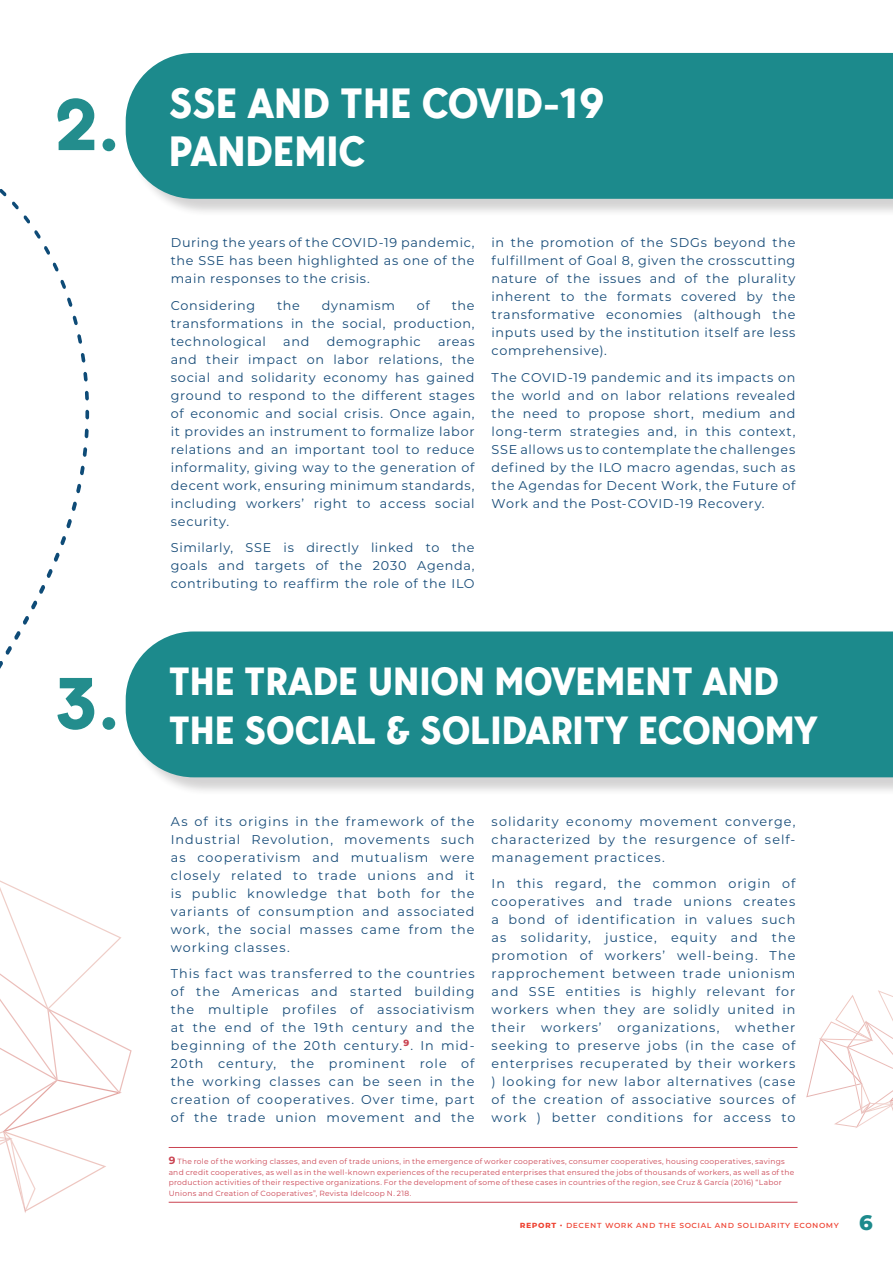
<style>
.page{position:relative;width:893px;height:1263px;background:#fff}
.page>*{position:absolute;margin:0;border:0;box-sizing:border-box;transform-origin:0 0}
.Subtitulo_1Col{font:700 72px "Bergen Mono";color:#238d8d}
.Subtitulo_1Col-2{font:700 42px "Bergen Text";color:#fff}
.Subtitulo_1Col-3{font:700 39px "Bergen Text";color:#fff}
.t1{font:800 21px "Montserrat";color:#1c8a8c}
.TextoPlain_2col{font:12.75px/18px "Montserrat";letter-spacing:.06em;color:#164b78;text-align:justify}
.t2{font:500 9px "Montserrat";letter-spacing:.06em;color:#ee4232}
.NotasAlMargen_1col{font:7.5px/10.5px "Montserrat";letter-spacing:.035em;color:#ca4351}
.s1{font-weight:700;font-size:10.5px}
.s2{font-weight:700}
</style>
<div class="page">
<div style="left:128px;top:55px;width:765px;height:163px;background:#231f20;opacity:.2"></div>
<div style="left:126px;top:53px;width:767px;height:146px;background:#1c8a8c"></div>
<div style="left:128px;top:634px;width:765px;height:162px;background:#231f20;opacity:.2"></div>
<div style="left:126px;top:631px;width:767px;height:146px;background:#1c8a8c"></div>
<svg style="left:0;top:189px;width:30px;height:35px"></svg>
<svg style="left:34px;top:230px;width:7px;height:9px"></svg>
<svg style="left:44px;top:246px;width:6px;height:9px"></svg>
<svg style="left:53px;top:262px;width:6px;height:10px"></svg>
<svg style="left:60px;top:280px;width:6px;height:9px"></svg>
<svg style="left:67px;top:297px;width:6px;height:10px"></svg>
<svg style="left:73px;top:315px;width:5px;height:10px"></svg>
<svg style="left:77px;top:334px;width:5px;height:10px"></svg>
<svg style="left:81px;top:353px;width:4px;height:10px"></svg>
<svg style="left:83px;top:372px;width:5px;height:9px"></svg>
<svg style="left:85px;top:391px;width:4px;height:9px"></svg>
<svg style="left:85px;top:410px;width:4px;height:9px"></svg>
<svg style="left:85px;top:428px;width:4px;height:10px"></svg>
<svg style="left:83px;top:447px;width:4px;height:10px"></svg>
<svg style="left:80px;top:465px;width:5px;height:10px"></svg>
<svg style="left:76px;top:484px;width:5px;height:9px"></svg>
<svg style="left:72px;top:501px;width:5px;height:10px"></svg>
<svg style="left:66px;top:519px;width:6px;height:9px"></svg>
<svg style="left:60px;top:536px;width:6px;height:9px"></svg>
<svg style="left:54px;top:552px;width:6px;height:10px"></svg>
<svg style="left:47px;top:569px;width:6px;height:9px"></svg>
<svg style="left:39px;top:585px;width:6px;height:9px"></svg>
<svg style="left:31px;top:600px;width:6px;height:10px"></svg>
<svg style="left:23px;top:616px;width:6px;height:9px"></svg>
<svg style="left:14px;top:631px;width:7px;height:9px"></svg>
<svg style="left:5px;top:646px;width:7px;height:9px"></svg>
<svg style="left:0;top:661px;width:3px;height:8px"></svg>
<svg style="left:0;top:880px;width:132px;height:333px"></svg>
<svg style="left:806px;top:990px;width:87px;height:138px"></svg>
<hr style="left:169px;top:1147px;width:628px;height:1px;background:#ca4351">
<hr style="left:169px;top:1202px;width:628px;height:1px;background:#ca4351">
<p class="Subtitulo_1Col" style="left:54px;top:74px;width:78px">2.</p>
<p class="Subtitulo_1Col" style="left:54px;top:653px;width:78px">3.</p>
<p class="Subtitulo_1Col-2" style="left:169px;top:74px;width:438px">SSE AND THE COVID-19</p>
<p class="Subtitulo_1Col-2" style="left:169px;top:122px;width:198px">PANDEMIC</p>
<p class="TextoPlain_2col" style="left:171px;top:233px;width:305px">During the years of the COVID-19 pandemic, the SSE has been highlighted as one of the main responses to the crisis.</p>
<p class="TextoPlain_2col" style="left:171px;top:296px;width:86px">Considering</p>
<p class="TextoPlain_2col" style="left:277px;top:296px;width:24px">the</p>
<p class="TextoPlain_2col" style="left:322px;top:296px;width:75px">dynamism</p>
<p class="TextoPlain_2col" style="left:417px;top:296px;width:14px">of</p>
<p class="TextoPlain_2col" style="left:171px;top:296px;width:305px;text-indent:281px">the transformations in the social, production, technological</p>
<p class="TextoPlain_2col" style="left:283px;top:332px;width:28px">and</p>
<p class="TextoPlain_2col" style="left:327px;top:332px;width:95px">demographic</p>
<p class="TextoPlain_2col" style="left:171px;top:332px;width:305px;text-indent:267px">areas and their impact on labor relations, the social and solidarity economy has gained ground to respond to the different stages of economic and social crisis. Once again, it provides an instrument to formalize labor relations and an important tool to reduce informality, giving way to the generation of decent work, ensuring minimum standards, including workers’ right to access social security.</p>
<p class="TextoPlain_2col" style="left:171px;top:538px;width:305px">Similarly, SSE is directly linked to the goals and targets of the 2030 Agenda, contributing to reaffirm the role of the ILO</p>
<p class="TextoPlain_2col" style="left:492px;top:233px;width:305px">in the promotion of the SDGs beyond the fulfillment of Goal 8, given the crosscutting nature of the issues and of the plurality inherent to the formats covered by the transformative economies (although the inputs used by the institution itself are less comprehensive).</p>
<p class="TextoPlain_2col" style="left:492px;top:368px;width:305px">The COVID-19 pandemic and its impacts on the world and on labor relations revealed the need to propose short, medium and long-term strategies and, in this context, SSE allows us to contemplate the challenges defined by the ILO macro agendas, such as the Agendas for Decent Work, the Future of Work and the Post-COVID-19 Recovery.</p>
<p class="Subtitulo_1Col-3" style="left:169px;top:654px;width:612px">THE TRADE UNION MOVEMENT AND</p>
<p class="Subtitulo_1Col-3" style="left:169px;top:702px;width:651px">THE SOCIAL &amp; SOLIDARITY ECONOMY</p>
<p class="TextoPlain_2col" style="left:171px;top:812px;width:305px">As of its origins in the framework of the Industrial Revolution, movements such as cooperativism and mutualism were closely related to trade unions and it is public knowledge that both for the variants of consumption and associated work, the social masses came from the working classes.</p>
<p class="TextoPlain_2col" style="left:171px;top:964px;width:305px">This fact was transferred to the countries of the Americas and started building the multiple profiles of associativism at the end of the 19th century and the beginning of the 20th century.<sup>9</sup>. In mid-20th century, the prominent role of the working classes can be seen in the creation of cooperatives. Over time, part of the trade union movement and the</p>
<p class="TextoPlain_2col" style="left:492px;top:812px;width:305px">solidarity economy movement converge, characterized by the resurgence of self&shy;management practices.</p>
<p class="TextoPlain_2col" style="left:492px;top:874px;width:305px">In this regard, the common origin of cooperatives and trade unions creates a bond of identification in values such as solidarity, justice, equity and the promotion of workers’ well-being. The rapprochement between trade unionism and SSE entities is highly relevant for workers when they are solidly united in their workers’ organizations, whether seeking to preserve jobs (in the case of enterprises recuperated by their workers ) looking for new labor alternatives (case of the creation of associative sources of work ) better conditions for access to</p>
<p class="NotasAlMargen_1col" style="left:169px;top:1156px;width:627px"><span class="s1">9</span> The role of the working classes, and even of trade unions, in the emergence of worker cooperatives, consumer cooperatives, housing cooperatives, savings and credit cooperatives, as well as in the well-known experiences of the recuperated enterprises that ensured the jobs of thousands of workers, as well as of the production activities of their respective organizations. For the development of some of these cases in countries of the region, see Cruz &amp; García (2016) “Labor Unions and Creation of Cooperatives”, Revista Idelcoop N. 218.</p>
<p class="t2" style="left:520px;top:1218px;width:321px"><span class="s2">report ·</span> decent work and the social and solidarity economy</p>
<h3 class="t1" style="left:859px;top:1207px;width:15px">6</h3>
</div>
